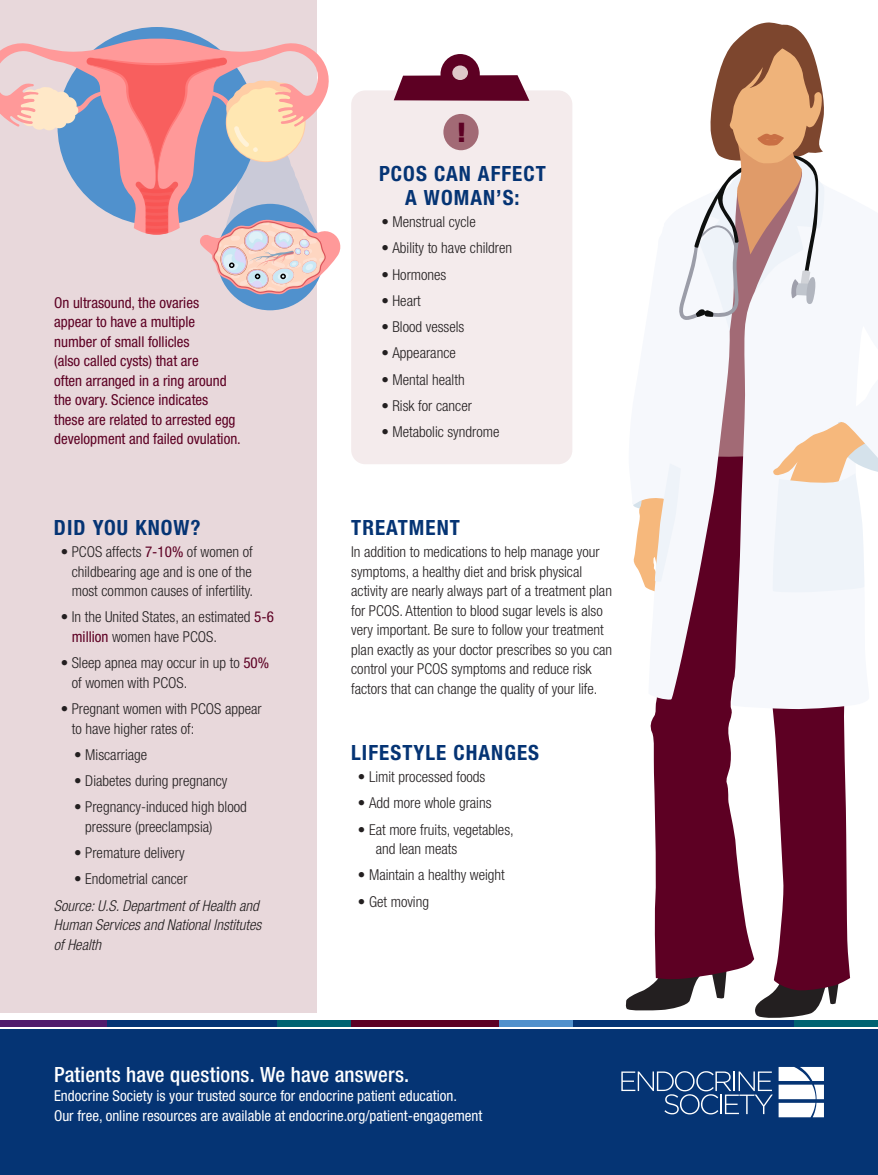
<style>
.page{position:relative;width:878px;height:1175px;background:#fff}
.page>*{position:absolute;margin:0;border:0;box-sizing:border-box;transform-origin:0 0}
.Subheader{font:700 condensed 21px/24px "Helvetica Neue LT Std";letter-spacing:.05em;color:#053474;text-align:center}
.Footer_Title{font:500 condensed 21px "Helvetica Neue LT Std";letter-spacing:.005em;color:#fff}
.text{font:300 condensed 15px/19.5px "Helvetica Neue LT Std";color:#231f20}
.text-2{font:condensed 15px/19.5px "Helvetica Neue LT Std";color:#5d0023}
.Footer_editor_text{font:condensed 15px/19.5px "Helvetica Neue LT Std";color:#fff}
.text-3{font:italic 300 condensed 15px/19.5px "Helvetica Neue LT Std";color:#231f20}
.s1{font-weight:400;color:#5d0023}
</style>
<div class="page">
<div style="left:0;top:1029px;width:878px;height:145px;background:#053474"></div>
<div style="left:0;top:1019px;width:107px;height:7px;background:#511b6c"></div>
<div style="left:351px;top:1019px;width:148px;height:7px;background:#5d0023"></div>
<div style="left:107px;top:1019px;width:170px;height:7px;background:#053474"></div>
<div style="left:277px;top:1019px;width:74px;height:7px;background:#006372"></div>
<div style="left:499px;top:1019px;width:74px;height:7px;background:#5090cc"></div>
<div style="left:573px;top:1019px;width:221px;height:7px;background:#053474"></div>
<div style="left:794px;top:1019px;width:84px;height:7px;background:#006372"></div>
<svg style="left:621px;top:1071px;width:151px;height:43px"></svg>
<svg style="left:778px;top:1066px;width:46px;height:51px"></svg>
<div style="left:0;top:0;width:316px;height:1012px;background:#e8d8db"></div>
<div style="left:351px;top:90px;width:221px;height:374px;background:#f4ebec;border-radius:14px"></div>
<svg style="left:394px;top:75px;width:135px;height:26px"></svg>
<div style="left:440px;top:54px;width:40px;height:40px;background:#5d0023;border-radius:50%"></div>
<div style="left:452px;top:65px;width:16px;height:15px;background:#dec7c9;border-radius:50%"></div>
<div style="left:443px;top:114px;width:35px;height:36px;background:#a26a75;border-radius:50%"></div>
<svg style="left:625px;top:987px;width:100px;height:24px"></svg>
<svg style="left:755px;top:991px;width:83px;height:27px"></svg>
<svg style="left:649px;top:593px;width:201px;height:398px;fill:#5d0023"></svg>
<svg style="left:649px;top:593px;width:81px;height:107px;fill:#5d0023"></svg>
<div style="left:731px;top:593px;width:119px;height:116px;background:#f6f8fc"></div>
<svg style="left:633px;top:22px;width:245px;height:571px"></svg>
<svg style="left:0;top:37px;width:320px;height:86px"></svg>
<div style="left:217px;top:204px;width:106px;height:106px;background:#5091cd;border-radius:50%"></div>
<svg style="left:12px;top:57px;width:329px;height:238px"></svg>
<p class="text-2" style="left:54px;top:293px;width:188px">On ultrasound, the ovaries appear to have a multiple number of small follicles<br>(also called cysts) that are<br>often arranged in a ring around the ovary. Science indicates these are related to arrested egg development and failed ovulation.</p>
<p class="Subheader" style="left:54px;top:515px;width:148px">DID YOU KNOW?</p>
<p class="text" style="left:72px;top:542px;width:183px;text-align:justify;text-indent:-11px">• PCOS affects <span class="s1">7-10%</span> of women of childbearing age and is one of the most common causes of infertility.</p>
<p class="text" style="left:72px;top:607px;width:204px;text-indent:-11px">• In the United States, an estimated <span class="s1">5-6 million</span> women have PCOS.</p>
<p class="text" style="left:72px;top:653px;width:199px;text-indent:-11px">• Sleep apnea may occur in up to <span class="s1">50% </span>of women with PCOS.</p>
<p class="text" style="left:72px;top:699px;width:191px;text-indent:-11px">• Pregnant women with PCOS appear to have higher rates of:</p>
<p class="text" style="left:74px;top:744px;width:75px">• Miscarriage</p>
<p class="text" style="left:74px;top:771px;width:155px">• Diabetes during pregnancy</p>
<p class="text" style="left:85px;top:797px;width:163px;text-indent:-11px">• Pregnancy-induced high blood pressure (preeclampsia)</p>
<p class="text" style="left:74px;top:843px;width:112px">• Premature delivery</p>
<p class="text" style="left:74px;top:869px;width:115px">• Endometrial cancer</p>
<p class="text-3" style="left:54px;top:896px;width:209px">Source: U.S. Department of Health and<br>Human Services and National Institutes of Health</p>
<p class="Subheader" style="left:379px;top:161px;width:168px">PCOS CAN AFFECT<br>A WOMAN’S:</p>
<p class="text" style="left:381px;top:212px;width:96px">• Menstrual cycle</p>
<p class="text" style="left:381px;top:238px;width:132px">• Ability to have children</p>
<p class="text" style="left:381px;top:264px;width:67px">• Hormones</p>
<p class="text" style="left:381px;top:291px;width:41px">• Heart</p>
<p class="text" style="left:381px;top:317px;width:84px">• Blood vessels</p>
<p class="text" style="left:381px;top:343px;width:76px">• Appearance</p>
<p class="text" style="left:381px;top:369px;width:85px">• Mental health</p>
<p class="text" style="left:381px;top:396px;width:92px">• Risk for cancer</p>
<p class="text" style="left:381px;top:422px;width:120px">• Metabolic syndrome</p>
<p class="Subheader" style="left:351px;top:515px;width:110px">TREATMENT</p>
<p class="text" style="left:351px;top:542px;width:262px">In addition to medications to help manage your symptoms, a healthy diet and brisk physical activity are nearly always part of a treatment plan for PCOS. Attention to blood sugar levels is also very important. Be sure to follow your treatment plan exactly as your doctor prescribes so you can control your PCOS symptoms and reduce risk factors that can change the quality of your life.</p>
<p class="Subheader" style="left:351px;top:740px;width:189px">LIFESTYLE CHANGES</p>
<p class="text" style="left:358px;top:767px;width:129px">• Limit processed foods</p>
<p class="text" style="left:358px;top:793px;width:135px">• Add more whole grains</p>
<p class="text" style="left:376px;top:819px;width:139px;text-indent:-18px">• Eat more fruits, vegetables, and lean meats</p>
<p class="text" style="left:358px;top:865px;width:148px">• Maintain a healthy weight</p>
<p class="text" style="left:358px;top:891px;width:73px">• Get moving</p>
<p class="Footer_Title" style="left:54px;top:1062px;width:357px">Patients have questions. We have answers.</p>
<p class="Footer_editor_text" style="left:54px;top:1086px;width:430px">Endocrine Society is your trusted source for endocrine patient education.<br>Our free, online resources are available at endocrine.org/patient-engagement</p>
</div>
